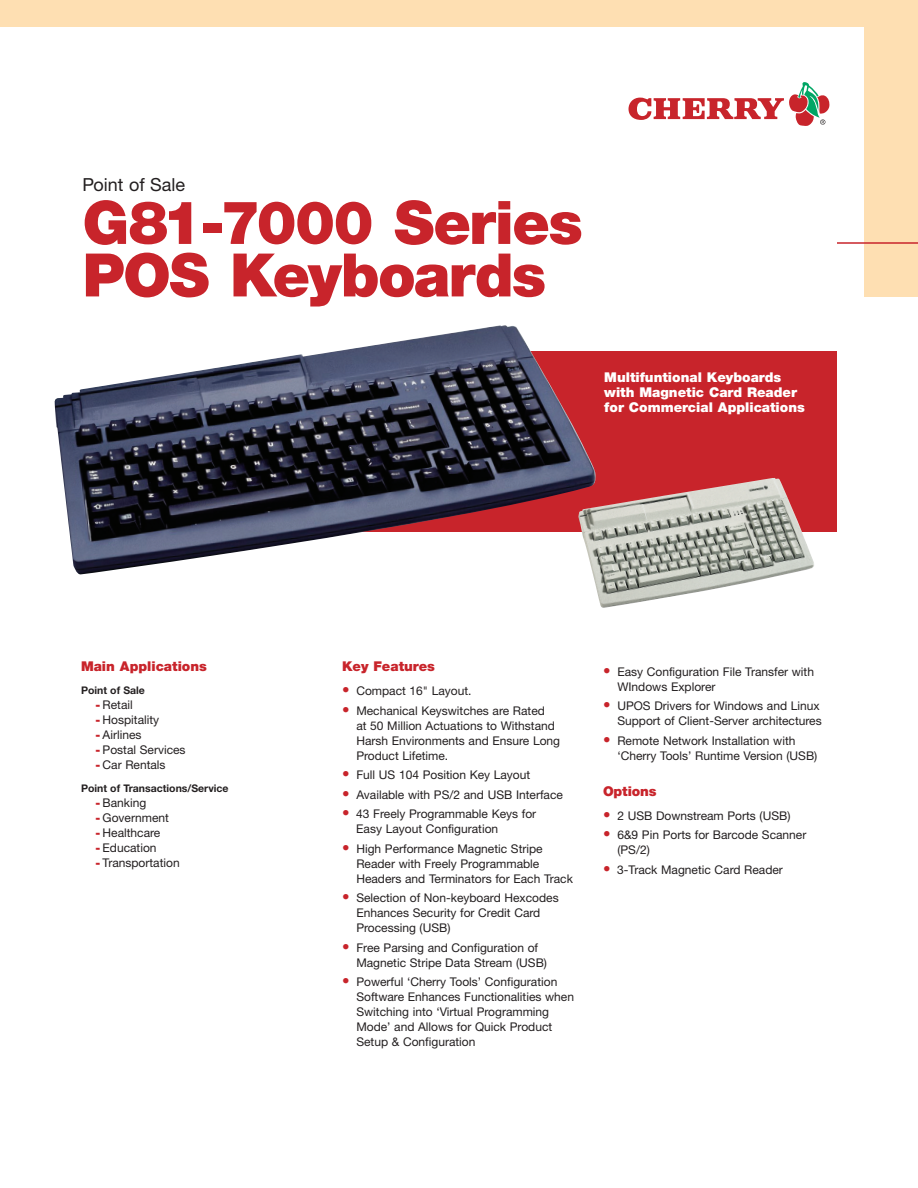
<style>
.page{position:relative;width:918px;height:1188px;background:#fff}
.page>*{position:absolute;margin:0;border:0;box-sizing:border-box;transform-origin:0 0}
.t1{font:900 60px/52.5px "Helvetica Neue";letter-spacing:-.025em;color:#c8242b}
.t2{font:18px "Helvetica Neue";color:#231f20}
.t3{font:900 13.5px/15px "Helvetica Neue";color:#fff}
.t4{font:900 13.5px "Helvetica Neue";color:#c8242b}
.t5{font:12px/15px "Helvetica Neue";color:#231f20}
.t6{font:700 10.5px "Helvetica Neue";color:#231f20}
.s1{font-weight:900;color:#c8242b}
.s2{font-weight:700;font-size:15px;color:#c8242b}
</style>
<div class="page">
<div style="left:864px;top:0;width:54px;height:297px;background:#fedfb2"></div>
<div style="left:0;top:0;width:918px;height:27px;background:#fedfb2"></div>
<hr style="left:837px;top:242px;width:81px;height:2px;background:#c8242b">
<svg style="left:629px;top:82px;width:200px;height:44px"></svg>
<div style="left:351px;top:351px;width:486px;height:181px;background:#c8242b"></div>
<img style="left:55px;top:325px;width:541px;height:250px">
<img style="left:578px;top:478px;width:236px;height:130px">
<h2 class="t2" style="left:82px;top:174px;width:104px">Point of Sale</h2>
<h1 class="t1" style="left:82px;top:201px;width:502px">G81-7000 Series<br>POS Keyboards</h1>
<p class="t3" style="left:604px;top:371px;width:202px">Multifuntional Keyboards with Magnetic Card Reader for Commercial Applications</p>
<p class="t4" style="left:81px;top:661px;width:127px">Main Applications</p>
<p class="t6" style="left:81px;top:683px;width:65px">Point of Sale</p>
<p class="t5" style="left:95px;top:697px;width:39px"><span class="s1">-</span> Retail</p>
<p class="t5" style="left:95px;top:712px;width:65px"><span class="s1">-</span> Hospitality</p>
<p class="t5" style="left:95px;top:727px;width:48px"><span class="s1">-</span> Airlines</p>
<p class="t5" style="left:95px;top:742px;width:92px"><span class="s1">-</span> Postal Services</p>
<p class="t5" style="left:95px;top:757px;width:72px"><span class="s1">-</span> Car Rentals</p>
<p class="t6" style="left:81px;top:781px;width:149px">Point of Transactions/Service</p>
<p class="t5" style="left:95px;top:795px;width:53px"><span class="s1">-</span> Banking</p>
<p class="t5" style="left:95px;top:810px;width:75px"><span class="s1">-</span> Government</p>
<p class="t5" style="left:95px;top:825px;width:67px"><span class="s1">-</span> Healthcare</p>
<p class="t5" style="left:95px;top:840px;width:63px"><span class="s1">-</span> Education</p>
<p class="t5" style="left:95px;top:855px;width:86px"><span class="s1">-</span> Transportation</p>
<p class="t4" style="left:342px;top:661px;width:94px">Key Features</p>
<p class="t5" style="left:342px;top:683px;width:131px"><span class="s2">•</span> Compact 16" Layout.</p>
<p class="t5" style="left:356px;top:703px;width:205px;text-indent:-14px"><span class="s2">•</span> Mechanical Keyswitches are Rated<br>at 50 Million Actuations to Withstand<br>Harsh Environments and Ensure Long<br>Product Lifetime.</p>
<p class="t5" style="left:342px;top:767px;width:190px"><span class="s2">•</span> Full US 104 Position Key Layout</p>
<p class="t5" style="left:342px;top:787px;width:222px"><span class="s2">•</span> Available with PS/2 and USB Interface</p>
<p class="t5" style="left:356px;top:806px;width:182px;text-indent:-14px"><span class="s2">•</span> 43 Freely Programmable Keys for<br>Easy Layout Configuration</p>
<p class="t5" style="left:356px;top:841px;width:218px;text-indent:-14px"><span class="s2">•</span> High Performance Magnetic Stripe<br>Reader with Freely Programmable<br>Headers and Terminators for Each Track</p>
<p class="t5" style="left:356px;top:890px;width:204px;text-indent:-14px"><span class="s2">•</span> Selection of Non-keyboard Hexcodes<br>Enhances Security for Credit Card<br>Processing (USB)</p>
<p class="t5" style="left:356px;top:940px;width:192px;text-indent:-14px"><span class="s2">•</span> Free Parsing and Configuration of<br>Magnetic Stripe Data Stream (USB)</p>
<p class="t5" style="left:356px;top:974px;width:219px;text-indent:-14px"><span class="s2">•</span> Powerful ‘Cherry Tools’ Configuration Software Enhances Functionalities when Switching into ‘Virtual Programming Mode’ and Allows for Quick Product Setup &amp; Configuration</p>
<p class="t5" style="left:617px;top:664px;width:198px;text-indent:-14px"><span class="s2">•</span> Easy Configuration File Transfer with<br>WIndows Explorer</p>
<p class="t5" style="left:603px;top:698px;width:220px;text-align:right"><span class="s2">•</span> UPOS Drivers for Windows and Linux<br>Support of Client-Server architectures</p>
<p class="t5" style="left:617px;top:733px;width:202px;text-indent:-14px"><span class="s2">•</span> Remote Network Installation with ‘Cherry Tools’ Runtime Version (USB)</p>
<p class="t4" style="left:603px;top:786px;width:55px">Options</p>
<p class="t5" style="left:603px;top:808px;width:189px"><span class="s2">•</span> 2 USB Downstream Ports (USB)</p>
<p class="t5" style="left:617px;top:827px;width:191px;text-indent:-14px"><span class="s2">•</span> 6&amp;9 Pin Ports for Barcode Scanner (PS/2)</p>
<p class="t5" style="left:603px;top:862px;width:181px"><span class="s2">•</span> 3-Track Magnetic Card Reader</p>
</div>
